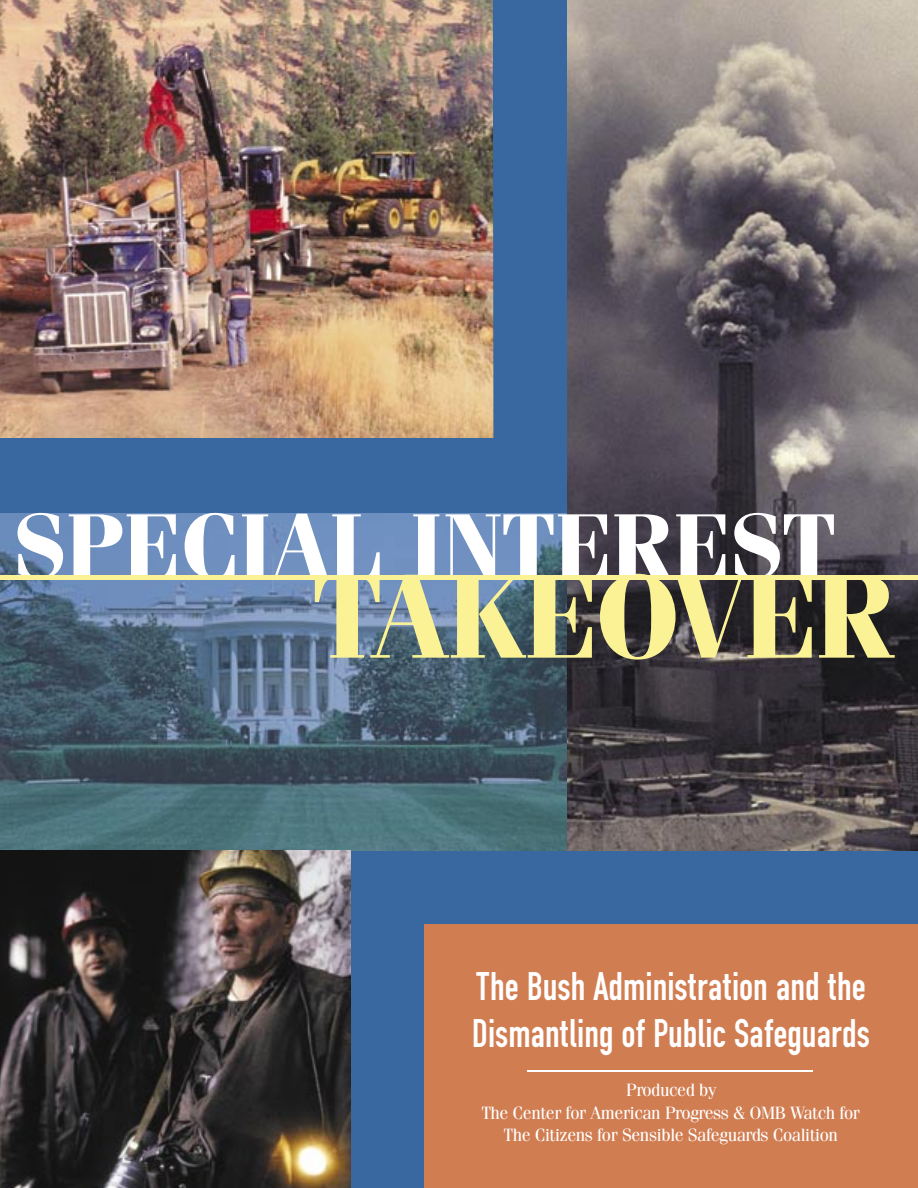
<style>
.page{position:relative;width:918px;height:1188px;background:#fff}
.page>*{position:absolute;margin:0;border:0;box-sizing:border-box;transform-origin:0 0}
.t1{font:700 118.5px "Fenice";letter-spacing:-.02em;color:#faf294}
.t2{font:700 91.5px "Fenice";color:#fff}
.t3{font:42px/46.8px "Engschrift";color:#fff;scale:.95 1}
.t4{font:17.7px/22.6px "Fenice";letter-spacing:-.025em;color:#fff;text-align:center}
</style>
<div class="page">
<div style="left:0;top:0;width:567px;height:513px;background:#38689f"></div>
<div style="left:351px;top:850px;width:567px;height:338px;background:#38689f"></div>
<img style="left:0;top:513px;width:567px;height:337px">
<img style="left:0;top:0;width:493px;height:438px">
<div style="left:424px;top:925px;width:494px;height:263px;background:#d17d52"></div>
<img style="left:0;top:850px;width:351px;height:338px">
<img style="left:567px;top:0;width:351px;height:850px">
<hr style="left:0;top:575px;width:918px;height:4px;background:#faf294">
<hr style="left:528px;top:1070px;width:285px;height:2px;background:#fff">
<h2 class="t2" style="left:14px;top:490px;width:823px">SPECIAL INTEREST</h2>
<h1 class="t1" style="left:313px;top:545px;width:583px">TAKEOVER</h1>
<h3 class="t3" style="left:472px;top:966px;width:420px">The Bush Administration and the<br>Dismantling of Public Safeguards</h3>
<p class="t4" style="left:482px;top:1078px;width:380px">Produced by<br>The Center for American Progress &amp; OMB Watch for<br>The Citizens for Sensible Safeguards Coalition</p>
</div>
